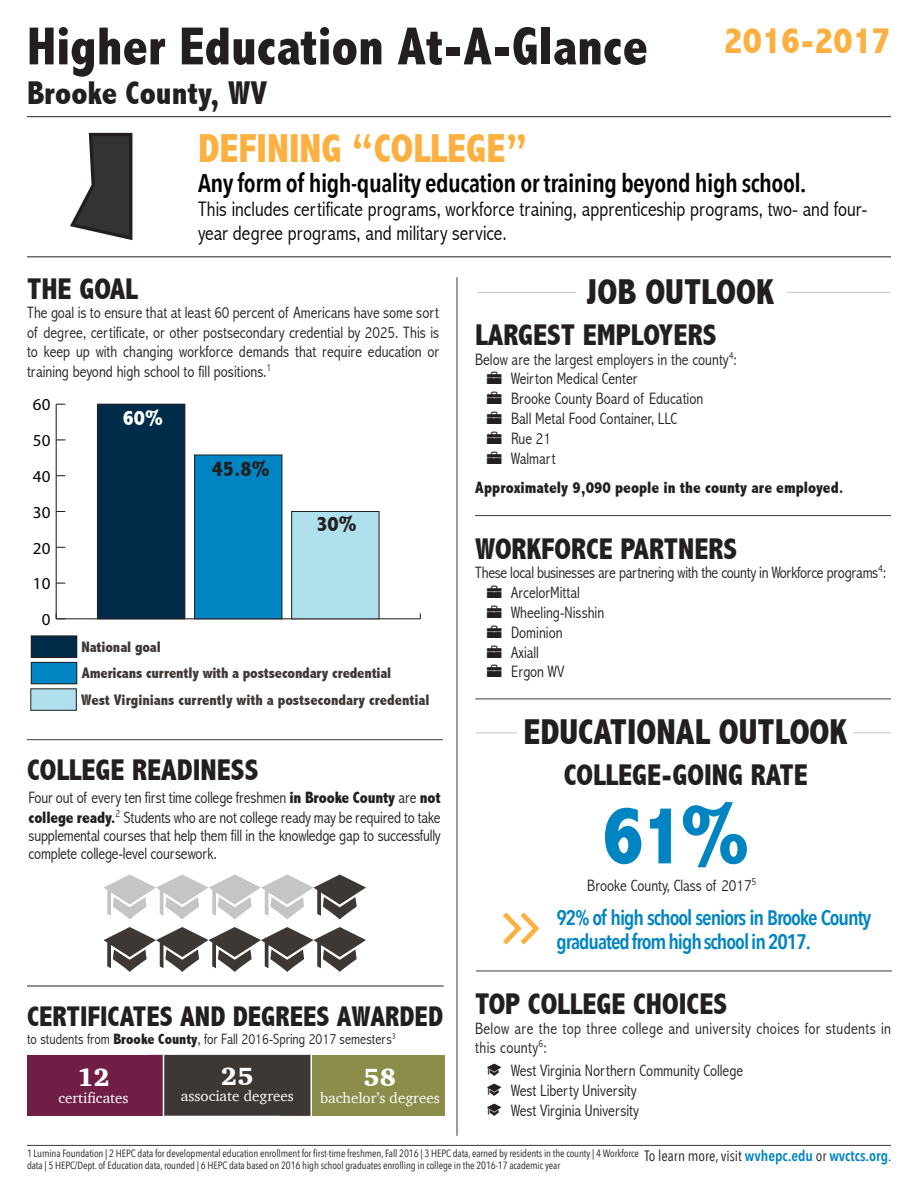
<style>
.page{position:relative;width:918px;height:1188px;background:#fff}
.page>*{position:absolute;margin:0;border:0;box-sizing:border-box;transform-origin:0 0}
.t1{font:800 condensed 84px "Abadi";color:#0084c2}
.t2{font:800 condensed 54px "Abadi";color:#231f20}
.t3{font:800 condensed 40.5px "Abadi";color:#fbb03f}
.t4{font:800 condensed 37.5px "Abadi";color:#fbb03f}
.t5{font:800 condensed 36px "Abadi";color:#231f20}
.t6{font:800 condensed 33px "Abadi";color:#231f20}
.t7{font:800 condensed 30px "Abadi";color:#231f20}
.t8{font:800 condensed 28.5px "Abadi";color:#231f20}
.t9{font:600 25.5px "Avenir Next Condensed";letter-spacing:-.02em;color:#040503}
.t10{font:900 25.5px "Charter";color:#fff}
.t11{font:800 condensed 21.45px "Abadi";color:#231f20}
.t12{font:800 condensed 21.45px "Abadi";color:#fff}
.t13{font:300 condensed 21px/24px "Abadi";color:#040503}
.t14{font:600 21px/24px "Avenir Next Condensed";letter-spacing:-.05em;color:#0084c2}
.t15{font:16.8px "Myriad Pro";color:#040503}
.t16{font:300 condensed 16.5px/19.5px "Abadi";color:#231f20}
.t17{font:300 condensed 16.5px/19.8px "Abadi";letter-spacing:.02em;color:#231f20}
.t18{font:300 condensed 16.5px "Abadi";letter-spacing:-.02em;color:#231f20}
.t19{font:800 condensed 16.5px "Abadi";color:#231f20}
.t20{font:800 condensed 15.3px "Abadi";letter-spacing:-.005em;color:#3e3835}
.t21{font:300 condensed 15px "Abadi";color:#231f20}
.t22{font:15px "Charter";color:#fff}
.t23{font:15px "Avenir Next Condensed";color:#231f20}
.t24{font:10.5px/12.6px "Avenir Next Condensed";letter-spacing:-.01em;color:#231f20}
.s1{font-weight:800}
.s2{font-weight:600;color:#0084c2}
</style>
<div class="page">
<hr style="left:27px;top:1145px;width:864px;height:1px;background:#3e3835">
<hr style="left:27px;top:257px;width:864px;height:1px;background:#231f20">
<hr style="left:56px;top:619px;width:364px;height:1px;background:#231f20">
<hr style="left:56px;top:404px;width:1px;height:215px;background:#231f20">
<svg style="left:56px;top:613px;width:9px;height:7px"></svg>
<div style="left:31px;top:636px;width:46px;height:21px;background:#002b49"></div>
<div style="left:31px;top:636px;width:46px;height:21px;border:1px solid #231f20"></div>
<div style="left:292px;top:512px;width:87px;height:107px;background:#b0e0ed"></div>
<div style="left:31px;top:689px;width:45px;height:21px;background:#b0e0ed"></div>
<div style="left:195px;top:455px;width:87px;height:164px;background:#0084c2"></div>
<div style="left:194px;top:455px;width:88px;height:164px;border:1px solid #231f20"></div>
<div style="left:31px;top:662px;width:46px;height:22px;background:#0084c2"></div>
<div style="left:31px;top:662px;width:46px;height:22px;border:1px solid #231f20"></div>
<div style="left:97px;top:404px;width:88px;height:215px;background:#002b49"></div>
<div style="left:97px;top:404px;width:88px;height:215px;border:1px solid #231f20"></div>
<hr style="left:27px;top:116px;width:864px;height:1px;background:#231f20">
<hr style="left:27px;top:739px;width:416px;height:1px;background:#3e3835">
<hr style="left:27px;top:986px;width:417px;height:1px;background:#231f20">
<div style="left:280px;top:1055px;width:165px;height:61px;background:#8b8d4a"></div>
<div style="left:164px;top:1055px;width:146px;height:61px;background:#3e3835"></div>
<div style="left:28px;top:1055px;width:136px;height:61px;background:#701e45"></div>
<hr style="left:163px;top:1053px;width:1px;height:68px;background:#fff">
<hr style="left:310px;top:1052px;width:2px;height:68px;background:#fff">
<hr style="left:475px;top:515px;width:416px;height:1px;background:#3e3835">
<hr style="left:457px;top:277px;width:1px;height:859px;background:#3e3835">
<hr style="left:475px;top:699px;width:416px;height:1px;background:#3e3835">
<hr style="left:478px;top:292px;width:98px;height:1px;background:#c3c5c6">
<hr style="left:787px;top:292px;width:103px;height:1px;background:#c3c5c6">
<hr style="left:476px;top:733px;width:42px;height:1px;background:#c3c5c6">
<hr style="left:853px;top:732px;width:38px;height:1px;background:#c3c5c6">
<hr style="left:476px;top:971px;width:416px;height:1px;background:#3e3835">
<svg style="left:70px;top:132px;width:63px;height:109px"></svg>
<p class="t2" style="left:27px;top:15px;width:623px">Higher Education At-A-Glance</p>
<p class="t6" style="left:27px;top:74px;width:242px">Brooke County, WV</p>
<p class="t3" style="left:198px;top:125px;width:330px">DEFINING “COLLEGE”</p>
<p class="t9" style="left:198px;top:161px;width:610px">Any form of high-quality education or training beyond high school.</p>
<p class="t13" style="left:198px;top:197px;width:671px">This includes certificate programs, workforce training, apprenticeship programs, two- and four&shy;year degree programs, and military service.</p>
<p class="t4" style="left:724px;top:19px;width:169px">2016-2017</p>
<p class="t7" style="left:27px;top:271px;width:112px">THE GOAL</p>
<p class="t16" style="left:27px;top:303px;width:414px;text-align:justify">The goal is to ensure that at least 60 percent of Americans have some sort of degree, certificate, or other postsecondary credential by 2025. This is to keep up with changing workforce demands that require education or training beyond high school to fill positions.<sup>1</sup></p>
<p class="t15" style="left:33px;top:394px;width:19px">60</p>
<p class="t15" style="left:33px;top:430px;width:19px">50</p>
<p class="t15" style="left:33px;top:466px;width:19px">40</p>
<p class="t15" style="left:33px;top:502px;width:19px">30</p>
<p class="t15" style="left:33px;top:538px;width:19px">20</p>
<p class="t15" style="left:33px;top:573px;width:19px">10</p>
<p class="t15" style="left:42px;top:609px;width:10px">0</p>
<p class="t12" style="left:123px;top:405px;width:42px">60%</p>
<p class="t20" style="left:81px;top:638px;width:81px">National goal</p>
<p class="t11" style="left:212px;top:456px;width:59px">45.8%</p>
<p class="t11" style="left:316px;top:512px;width:42px">30%</p>
<p class="t20" style="left:82px;top:664px;width:311px">Americans currently with a postsecondary credential</p>
<p class="t20" style="left:81px;top:691px;width:350px">West Virginians currently with a postsecondary credential</p>
<p class="t7" style="left:27px;top:752px;width:233px">COLLEGE READINESS</p>
<p class="t16" style="left:28px;top:788px;width:414px">Four out of every ten first time college freshmen <span class="s1">in Brooke County</span> are <span class="s1">not college ready.</span><sup>2</sup> Students who are not college ready may be required to take</p>
<p class="t16" style="left:28px;top:826px;width:414px;line-height:18px">supplemental courses that help them fill in the knowledge gap to successfully complete college-level coursework.</p>
<p class="t8" style="left:27px;top:1000px;width:418px">CERTIFICATES AND DEGREES AWARDED</p>
<p class="t21" style="left:27px;top:1030px;width:370px">to students from <span class="s1">Brooke County</span>, for Fall 2016-Spring 2017 semesters<sup>3</sup></p>
<p class="t10" style="left:364px;top:1062px;width:34px">58</p>
<p class="t22" style="left:320px;top:1085px;width:121px">bachelor’s degrees</p>
<p class="t10" style="left:221px;top:1060px;width:34px">25</p>
<p class="t22" style="left:181px;top:1083px;width:114px">associate degrees</p>
<p class="t10" style="left:77px;top:1062px;width:34px">12</p>
<p class="t22" style="left:58px;top:1085px;width:72px">certificates</p>
<p class="t5" style="left:586px;top:271px;width:188px">JOB OUTLOOK</p>
<p class="t7" style="left:475px;top:317px;width:243px">LARGEST EMPLOYERS</p>
<p class="t16" style="left:475px;top:349px;width:263px">Below are the largest employers in the county<sup>4</sup>:</p>
<p class="t16" style="left:511px;top:369px;width:128px">Weirton Medical Center</p>
<p class="t16" style="left:511px;top:389px;width:194px">Brooke County Board of Education</p>
<p class="t16" style="left:511px;top:409px;width:167px">Ball Metal Food Container, LLC</p>
<p class="t16" style="left:511px;top:429px;width:41px">Rue 21</p>
<p class="t16" style="left:511px;top:448px;width:46px">Walmart</p>
<p class="t19" style="left:475px;top:478px;width:370px">Approximately 9,090 people in the county are employed.</p>
<p class="t7" style="left:475px;top:531px;width:263px">WORKFORCE PARTNERS</p>
<p class="t18" style="left:475px;top:563px;width:413px">These local businesses are partnering with the county in Workforce programs<sup>4</sup>:</p>
<p class="t16" style="left:511px;top:583px;width:70px">ArcelorMittal</p>
<p class="t16" style="left:511px;top:603px;width:95px">Wheeling-Nisshin</p>
<p class="t16" style="left:511px;top:623px;width:53px">Dominion</p>
<p class="t16" style="left:511px;top:642px;width:29px">Axiall</p>
<p class="t16" style="left:511px;top:662px;width:55px">Ergon WV</p>
<p class="t5" style="left:524px;top:711px;width:325px">EDUCATIONAL OUTLOOK</p>
<p class="t7" style="left:564px;top:757px;width:246px">COLLEGE-GOING RATE</p>
<p class="t1" style="left:602px;top:787px;width:149px">61%</p>
<p class="t16" style="left:587px;top:875px;width:171px">Brooke County, Class of 2017<sup>5</sup></p>
<p class="t14" style="left:556px;top:905px;width:317px">92% of high school seniors in Brooke County graduated from high school in 2017.</p>
<p class="t7" style="left:475px;top:986px;width:253px">TOP COLLEGE CHOICES</p>
<p class="t17" style="left:475px;top:1018px;width:417px">Below are the top three college and university choices for students in this county<sup>6</sup>:</p>
<p class="t16" style="left:511px;top:1061px;width:233px">West Virginia Northern Community College</p>
<p class="t16" style="left:511px;top:1081px;width:127px">West Liberty University</p>
<p class="t16" style="left:511px;top:1101px;width:129px">West Virginia University</p>
<p class="t24" style="left:27px;top:1146px;width:614px">1 Lumina Foundation | 2 HEPC data for developmental education enrollment for first-time freshmen, Fall 2016 | 3 HEPC data, earned by residents in the county | 4 Workforce data | 5 HEPC/Dept. of Education data, rounded | 6 HEPC data based on 2016 high school graduates enrolling in college in the 2016-17 academic year</p>
<p class="t23" style="left:644px;top:1143px;width:249px">To learn more, visit <span class="s2">wvhepc.edu</span> or <span class="s2">wvctcs.org</span>.</p>
</div>
